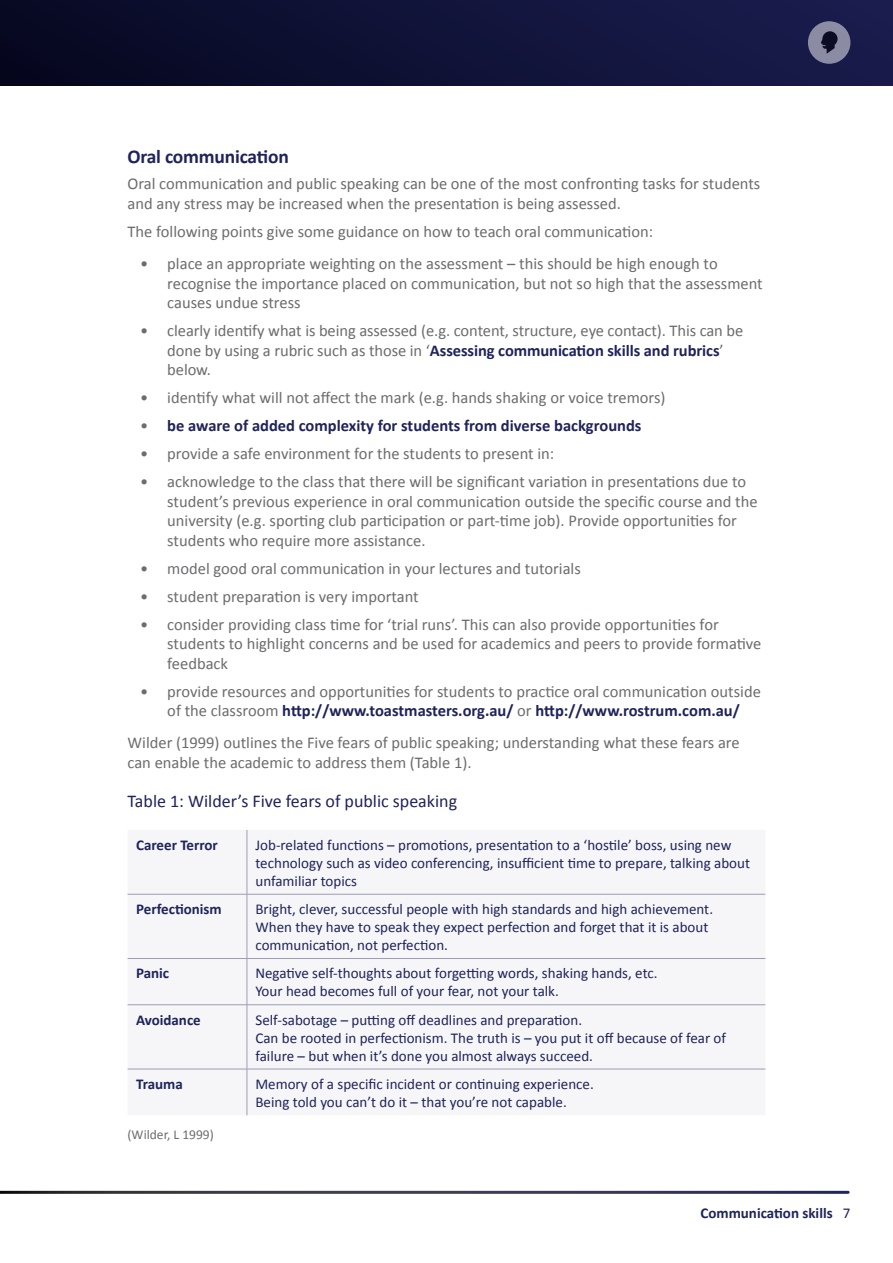
<style>
.page{position:relative;width:893px;height:1263px;background:#fff}
.page>*{position:absolute;margin:0;border:0;box-sizing:border-box;transform-origin:0 0}
.t1{font:700 19.5px "Calibri";letter-spacing:-.01em;color:#1f235a}
.t2{font:18px "Calibri";color:#1f235a}
.BODY{font:16.5px/19.5px "Calibri";color:#6b6c6e}
.t3{font:700 16.5px "Calibri";color:#1f235a}
.BODY-2{font:15px/18px "Calibri";color:#1f235a}
.BODY-3{font:700 15px "Calibri";color:#1f235a}
.TABLE_REF{font:13.5px "Calibri";color:#6b6c6e}
.s1{font-weight:700;color:#1f235a}
.s2{font-weight:400;color:#6b6c6e}
.s3{font-weight:400}
</style>
<div class="page">
<div style="left:0;top:0;width:893px;height:85px;background:linear-gradient(to right,#070821,#1a1d4e)"></div>
<div style="left:128px;top:830px;width:637px;height:285px;background:#f6f6f8"></div>
<hr style="left:247px;top:830px;width:1px;height:64px;background:#9d9eb3">
<hr style="left:128px;top:894px;width:119px;height:1px;background:#9d9eb3">
<hr style="left:128px;top:958px;width:119px;height:1px;background:#9d9eb3">
<hr style="left:128px;top:1004px;width:119px;height:1px;background:#9d9eb3">
<hr style="left:247px;top:894px;width:1px;height:64px;background:#9d9eb3">
<hr style="left:247px;top:959px;width:1px;height:45px;background:#9d9eb3">
<hr style="left:247px;top:1005px;width:1px;height:64px;background:#9d9eb3">
<hr style="left:247px;top:894px;width:518px;height:1px;background:#9d9eb3">
<hr style="left:247px;top:958px;width:518px;height:1px;background:#9d9eb3">
<hr style="left:247px;top:1004px;width:518px;height:1px;background:#9d9eb3">
<hr style="left:128px;top:1069px;width:119px;height:1px;background:#9d9eb3">
<hr style="left:247px;top:1069px;width:1px;height:46px;background:#9d9eb3">
<hr style="left:247px;top:1069px;width:518px;height:1px;background:#9d9eb3">
<div style="left:808px;top:21px;width:42px;height:43px;background:#8b8ca3;border-radius:50%"></div>
<svg style="left:821px;top:31px;width:16px;height:23px"></svg>
<h2 class="t1" style="left:128px;top:145px;width:163px">Oral communication</h2>
<p class="BODY" style="left:128px;top:174px;width:634px">Oral communication and public speaking can be one of the most confronting tasks for students and any stress may be increased when the presentation is being assessed.</p>
<p class="BODY" style="left:128px;top:222px;width:527px">The following points give some guidance on how to teach oral communication:</p>
<p class="BODY" style="left:167px;top:254px;width:597px;text-indent:-27px">• place an appropriate weighting on the assessment – this should be high enough to recognise the importance placed on communication, but not so high that the assessment causes undue stress</p>
<p class="BODY" style="left:167px;top:321px;width:577px;text-indent:-27px">• clearly identify what is being assessed (e.g. content, structure, eye contact). This can be done by using a rubric such as those in ‘<span class="s1">Assessing communication skills and rubrics</span>’ below.</p>
<p class="BODY" style="left:140px;top:388px;width:527px">• identify what will not affect the mark (e.g. hands shaking or voice tremors)</p>
<p class="t3" style="left:140px;top:415px;width:503px"><span class="s2">•</span> be aware of added complexity for students from diverse backgrounds</p>
<p class="BODY" style="left:140px;top:444px;width:416px">• provide a safe environment for the students to present in:</p>
<p class="BODY" style="left:167px;top:472px;width:592px;text-indent:-27px">• acknowledge to the class that there will be significant variation in presentations due to student’s previous experience in oral communication outside the specific course and the university (e.g. sporting club participation or part-time job). Provide opportunities for students who require more assistance.</p>
<p class="BODY" style="left:140px;top:558px;width:442px">• model good oral communication in your lectures and tutorials</p>
<p class="BODY" style="left:140px;top:586px;width:280px">• student preparation is very important</p>
<p class="BODY" style="left:167px;top:614px;width:596px;text-indent:-27px">• consider providing class time for ‘trial runs’. This can also provide opportunities for students to highlight concerns and be used for academics and peers to provide formative feedback</p>
<p class="BODY" style="left:140px;top:681px;width:622px;text-align:center">• provide resources and opportunities for students to practice oral communication outside of the classroom <span class="s1">http://www.toastmasters.org.au/</span> or <span class="s1">http://www.rostrum.com.au/</span></p>
<p class="BODY" style="left:128px;top:733px;width:614px">Wilder (1999) outlines the Five fears of public speaking; understanding what these fears are can enable the academic to address them (Table 1).</p>
<h3 class="t2" style="left:128px;top:789px;width:331px">Table 1: Wilder’s Five fears of public speaking</h3>
<p class="BODY-3" style="left:136px;top:835px;width:83px">Career Terror</p>
<p class="BODY-2" style="left:255px;top:836px;width:496px">Job-related functions – promotions, presentation to a ‘hostile’ boss, using new technology such as video conferencing, insufficient time to prepare, talking about unfamiliar topics</p>
<p class="BODY-3" style="left:136px;top:899px;width:87px">Perfectionism</p>
<p class="BODY-2" style="left:255px;top:900px;width:459px">Bright, clever, successful people with high standards and high achievement.<br>When they have to speak they expect perfection and forget that it is about communication, not perfection.</p>
<p class="BODY-3" style="left:136px;top:964px;width:35px">Panic</p>
<p class="BODY-2" style="left:255px;top:964px;width:404px">Negative self-thoughts about forgetting words, shaking hands, etc.<br>Your head becomes full of your fear, not your talk.</p>
<p class="BODY-3" style="left:136px;top:1010px;width:66px">Avoidance</p>
<p class="BODY-2" style="left:255px;top:1010px;width:472px">Self-sabotage – putting off deadlines and preparation.<br>Can be rooted in perfectionism. The truth is – you put it off because of fear of failure – but when it’s done you almost always succeed.</p>
<p class="BODY-3" style="left:136px;top:1074px;width:48px">Trauma</p>
<p class="BODY-2" style="left:255px;top:1075px;width:340px">Memory of a specific incident or continuing experience.<br>Being told you can’t do it – that you’re not capable.</p>
<p class="TABLE_REF" style="left:128px;top:1126px;width:88px">(Wilder, L 1999)</p>
<p class="BODY-3" style="left:700px;top:1203px;width:151px">Communication skills <span class="s3">7</span></p>
</div>
